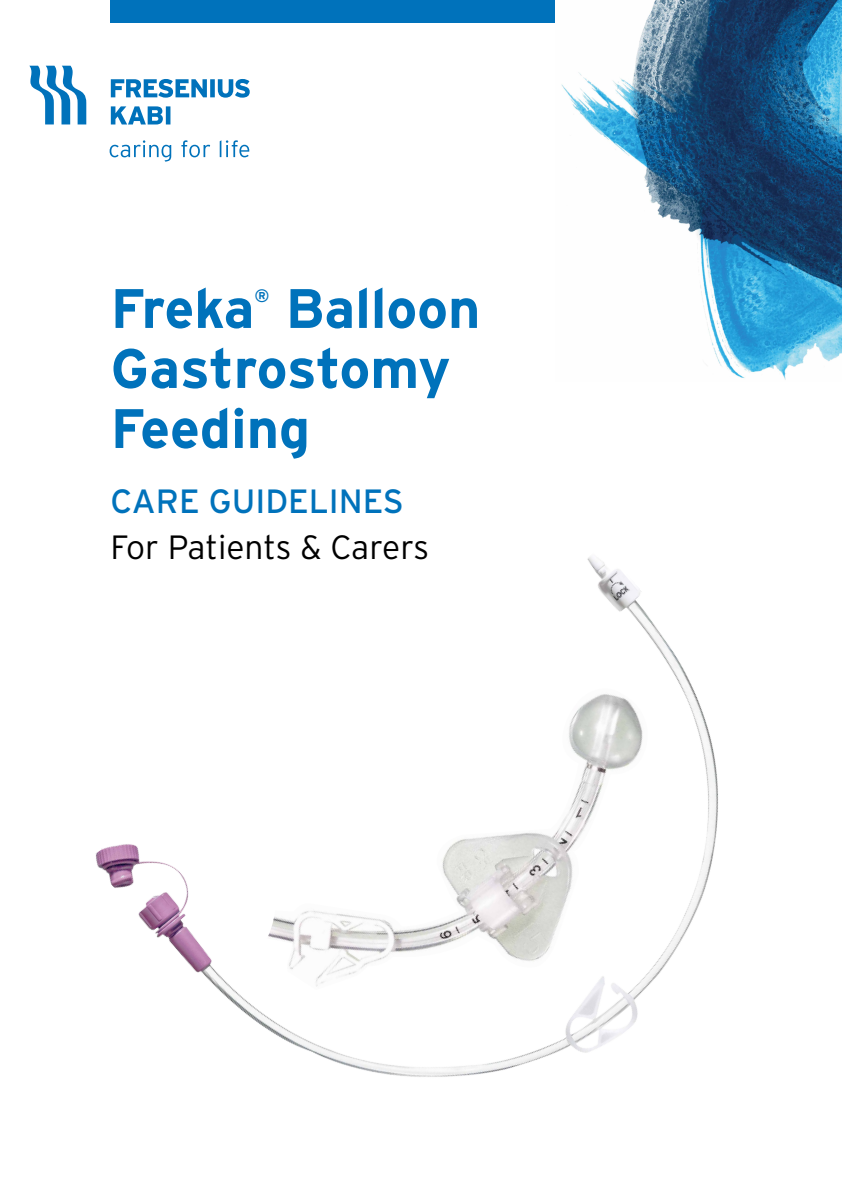
<style>
.page{position:relative;width:842px;height:1191px;background:#fff}
.page>*{position:absolute;margin:0;border:0;box-sizing:border-box;transform-origin:0 0}
.t1{font:700 55.4px/60px "Interstate OT";color:#0072bb}
.t2{font:300 33.6px "Interstate OT";letter-spacing:-.005em;color:#000}
.t3{font:33.6px "Interstate OT";color:#0072bb}
.t4{font:700 18px "Interstate OT";color:#0072bb}
</style>
<div class="page">
<div style="left:111px;top:0;width:454px;height:23px;background:#0072bb"></div>
<img style="left:556px;top:0;width:286px;height:380px">
<svg style="left:29px;top:66px;width:57px;height:58px"></svg>
<svg style="left:111px;top:106px;width:59px;height:18px"></svg>
<svg style="left:111px;top:79px;width:139px;height:19px"></svg>
<svg style="left:110px;top:140px;width:139px;height:22px"></svg>
<img style="left:95px;top:557px;width:623px;height:520px">
<img style="left:264px;top:688px;width:394px;height:302px">
<svg style="left:224px;top:873px;width:55px;height:96px"></svg>
<p class="t1" style="left:111px;top:278px;width:371px;text-indent:175px">Balloon<br>Gastrostomy<br>Feeding</p>
<p class="t1" style="left:111px;top:278px;width:145px">Freka</p>
<p class="t4" style="left:254px;top:285px;width:17px">®</p>
<p class="t3" style="left:111px;top:481px;width:295px">CARE GUIDELINES</p>
<p class="t2" style="left:111px;top:528px;width:320px">For Patients &amp; Carers</p>
</div>
